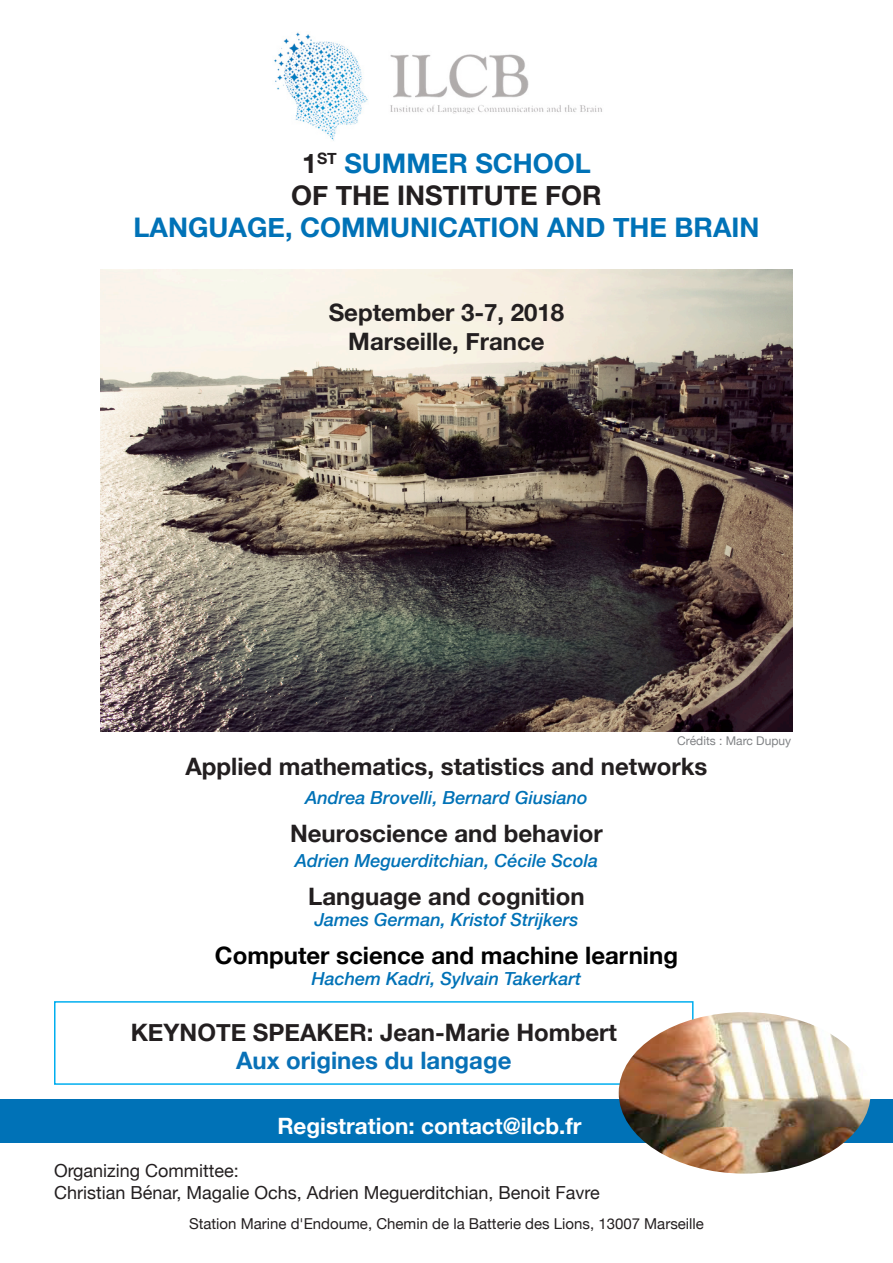
<style>
.page{position:relative;width:893px;height:1263px;background:#fff}
.page>*{position:absolute;margin:0;border:0;box-sizing:border-box;transform-origin:0 0}
.t1{font:700 27px "Helvetica Neue";color:#0072b7}
.t2{font:700 27px/32.4px "Helvetica Neue";color:#231f20;text-align:center}
.t3{font:700 24px/28.8px "Helvetica Neue";color:#231f20;text-align:center}
.t4{font:700 24px "Helvetica Neue";color:#000}
.t5{font:700 24px "Helvetica Neue";color:#0971b7}
.t6{font:700 22.5px "Helvetica Neue";color:#fff}
.t7{font:italic 500 18px "Helvetica Neue";color:#0072b7}
.t8{font:18px/21.6px "Helvetica Neue";color:#231f20}
.t9{font:15px "Helvetica Neue";color:#231f20}
.t10{font:12px "Helvetica Neue";color:#808285}
.s1{color:#0072b7}
</style>
<div class="page">
<img style="left:100px;top:270px;width:693px;height:462px">
<img style="left:274px;top:32px;width:328px;height:109px">
<div style="left:0;top:1099px;width:893px;height:44px;background:#0072b7"></div>
<div style="left:54px;top:1001px;width:639px;height:84px;border:2px solid #00aeef"></div>
<img style="left:619px;top:1012px;width:252px;height:161px">
<p class="t2" style="left:291px;top:147px;width:312px">1<sup>st</sup> <span class="s1">Summer School </span>of the Institute for</p>
<p class="t1" style="left:133px;top:207px;width:627px">Language, Communication and the Brain</p>
<p class="t3" style="left:329px;top:299px;width:237px">September 3-7, 2018<br>Marseille, France</p>
<p class="t10" style="left:677px;top:732px;width:116px">Crédits : Marc Dupuy</p>
<p class="t3" style="left:185px;top:753px;width:524px">Applied mathematics, statistics and networks</p>
<p class="t7" style="left:305px;top:782px;width:284px">Andrea Brovelli, Bernard Giusiano</p>
<p class="t3" style="left:290px;top:819px;width:314px">Neuroscience and behavior</p>
<p class="t7" style="left:295px;top:845px;width:305px">Adrien Meguerditchian, Cécile Scola</p>
<p class="t3" style="left:308px;top:882px;width:278px">Language and cognition</p>
<p class="t7" style="left:314px;top:904px;width:266px">James German, Kristof Strijkers</p>
<p class="t4" style="left:215px;top:936px;width:464px">Computer science and machine learning</p>
<p class="t7" style="left:312px;top:963px;width:271px">Hachem Kadri, Sylvain Takerkart</p>
<p class="t3" style="left:131px;top:1018px;width:488px">Keynote Speaker: Jean-Marie Hombert</p>
<p class="t5" style="left:236px;top:1042px;width:277px">Aux origines du langage</p>
<p class="t6" style="left:277px;top:1108px;width:306px">Registration: contact@ilcb.fr</p>
<p class="t8" style="left:54px;top:1161px;width:547px">Organizing Committee:<br>Christian Bénar, Magalie Ochs, Adrien Meguerditchian, Benoit Favre</p>
<p class="t9" style="left:189px;top:1212px;width:516px">Station Marine d'Endoume, Chemin de la Batterie des Lions, 13007 Marseille</p>
</div>
